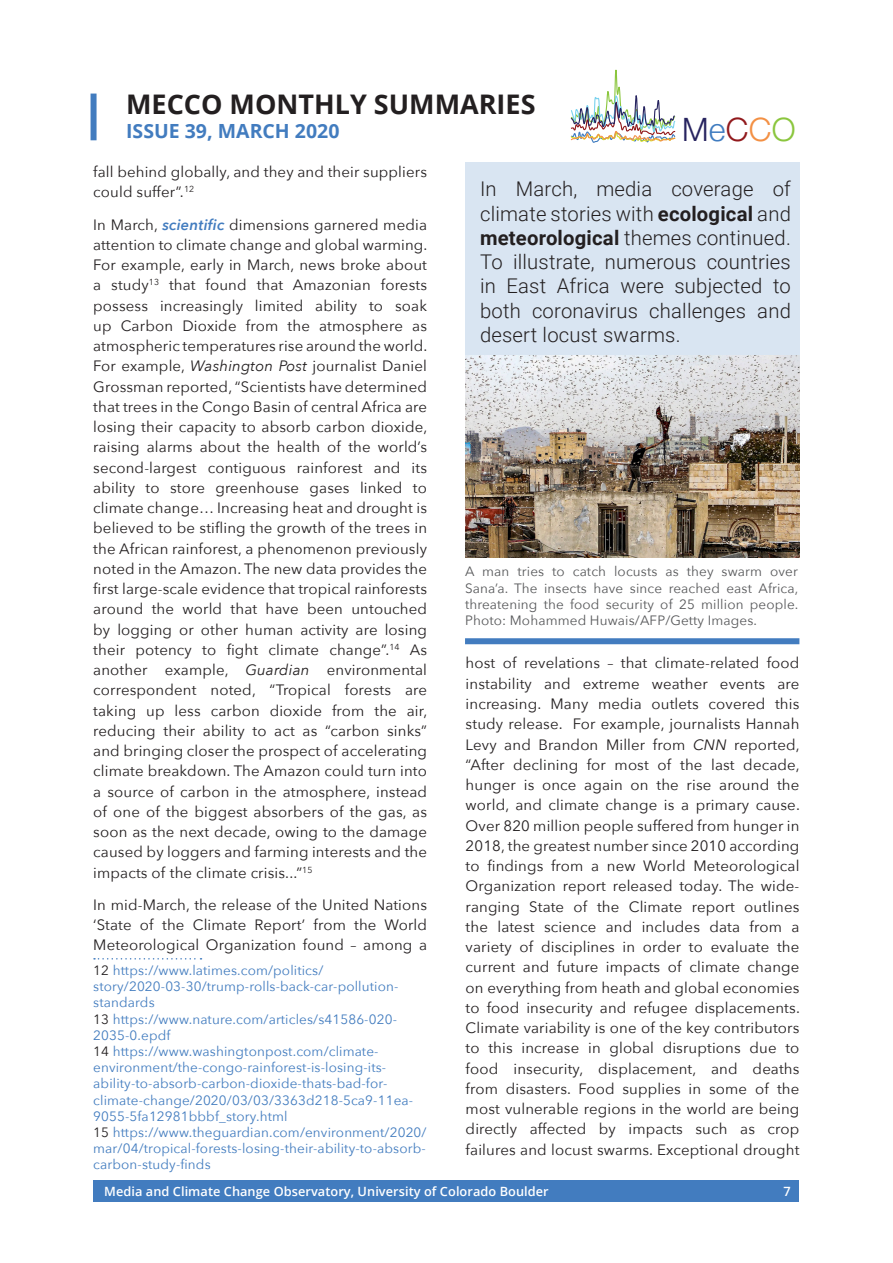
<style>
.page{position:relative;width:893px;height:1263px;background:#fff}
.page>*{position:absolute;margin:0;border:0;box-sizing:border-box;transform-origin:0 0}
.t1{font:300 32.1px "Helvetica Neue";letter-spacing:.01em;color:#27235f}
.Page_Header_-_Black{font:700 27px "Open Sans";color:#231f20}
.Pull_Quote_Text{font:300 20.25px/24.3px "Roboto";letter-spacing:.01em;color:#231f20;text-align:justify}
.Blue_Text_-_Align_Le{font:700 19.5px "Open Sans";color:#427cbf}
.Page_Body_Text_-_Bla{font:15px/20.2px "Avenir Next";letter-spacing:.01em;color:#231f20;text-align:justify}
.t2{font:13.5px/16.2px "Avenir Next";letter-spacing:.01em;color:#427cbf}
.Pull_Quote_Text-2{font:13.5px/16.2px "Avenir Next";letter-spacing:.01em;color:#57585a;text-align:justify}
.t3{font:600 12.75px "Open Sans";letter-spacing:.005em;color:#fff}
.s1{font-weight:600;font-style:italic;color:#427cbf}
.s2{font-style:italic}
.s3{color:#231f20}
.s4{color:#407cc0}
.s5{color:#91191c}
.s6{color:#f39044}
.s7{color:#8bc63e}
.s8{font-weight:700}
</style>
<div class="page">
<div style="left:91px;top:94px;width:6px;height:46px;background:#427cbf"></div>
<img style="left:570px;top:69px;width:106px;height:74px">
<div style="left:465px;top:638px;width:334px;height:6px;background:#427cbf"></div>
<div style="left:465px;top:163px;width:334px;height:323px;background:#d9e5f2"></div>
<img style="left:465px;top:355px;width:334px;height:202px">
<div style="left:94px;top:1180px;width:705px;height:21px;background:#427cbf"></div>
<svg style="left:94px;top:958px;width:107px;height:1px"></svg>
<p class="Page_Header_-_Black" style="left:126px;top:85px;width:411px">MECCO MONTHLY SUMMARIES</p>
<p class="Blue_Text_-_Align_Le" style="left:126px;top:117px;width:215px">ISSUE 39, MARCH 2020</p>
<p class="Page_Body_Text_-_Bla" style="left:93px;top:161px;width:335px">fall behind globally, and they and their suppliers could suffer”.<sup>12</sup></p>
<p class="Page_Body_Text_-_Bla" style="left:93px;top:214px;width:336px">In March, <span class="s1">scientific</span> dimensions garnered media attention to climate change and global warming.<br>For example, early in March, news broke about a study<sup>13</sup> that found that Amazonian forests possess increasingly limited ability to soak up Carbon Dioxide from the atmosphere as atmospheric temperatures rise around the world.<br>For example, <span class="s2">Washington Post</span> journalist Daniel Grossman reported, “Scientists have determined that trees in the Congo Basin of central Africa are losing their capacity to absorb carbon dioxide, raising alarms about the health of the world’s second-largest contiguous rainforest and its ability to store greenhouse gases linked to climate change… Increasing heat and drought is believed to be stifling the growth of the trees in the African rainforest, a phenomenon previously noted in the Amazon. The new data provides the first large-scale evidence that tropical rainforests around the world that have been untouched by logging or other human activity are losing their potency to fight climate change”.<sup>14</sup> As another example, <span class="s2">Guardian</span> environmental correspondent noted, “Tropical forests are taking up less carbon dioxide from the air, reducing their ability to act as “carbon sinks” and bringing closer the prospect of accelerating climate breakdown. The Amazon could turn into a source of carbon in the atmosphere, instead of one of the biggest absorbers of the gas, as soon as the next decade, owing to the damage caused by loggers and farming interests and the impacts of the climate crisis...”<sup>15</sup></p>
<p class="Page_Body_Text_-_Bla" style="left:93px;top:894px;width:335px">In mid-March, the release of the United Nations ‘State of the Climate Report’ from the World Meteorological Organization found – among a</p>
<p class="t2" style="left:93px;top:962px;width:307px"><span class="s3">12</span> https://www.latimes.com/politics/ story/2020-03-30/trump-rolls-back-car-pollution&shy;standards</p>
<p class="t2" style="left:93px;top:1010px;width:305px"><span class="s3">13</span> https://www.nature.com/articles/s41586-020-<br>2035-0.epdf</p>
<p class="t2" style="left:93px;top:1043px;width:321px"><span class="s3">14</span> https://www.washingtonpost.com/climate&shy;environment/the-congo-rainforest-is-losing-its&shy;ability-to-absorb-carbon-dioxide-thats-bad-for&shy;climate-change/2020/03/03/3363d218-5ca9-11ea-9055-5fa12981bbbf_story.html</p>
<p class="t2" style="left:93px;top:1124px;width:335px;text-align:justify"><span class="s3">15</span> https://www.theguardian.com/environment/2020/ mar/04/tropical-forests-losing-their-ability-to-absorb&shy;carbon-study-finds</p>
<p class="t1" style="left:682px;top:104px;width:115px">M<span class="s4">e</span><span class="s5">C</span><span class="s6">C</span><span class="s7">O</span></p>
<p class="Pull_Quote_Text" style="left:480px;top:176px;width:312px">In March, media coverage of climate stories with <span class="s8">ecological</span> and <span class="s8">meteorological</span> themes continued.<br>To illustrate, numerous countries in East Africa were subjected to both coronavirus challenges and desert locust swarms.</p>
<p class="Pull_Quote_Text-2" style="left:465px;top:563px;width:335px">A man tries to catch locusts as they swarm over Sana’a. The insects have since reached east Africa, threatening the food security of 25 million people.<br>Photo: Mohammed Huwais/AFP/Getty Images.</p>
<p class="Page_Body_Text_-_Bla" style="left:466px;top:652px;width:336px">host of revelations – that climate-related food instability and extreme weather events are increasing. Many media outlets covered this study release. For example, journalists Hannah Levy and Brandon Miller from <span class="s2">CNN</span> reported, “After declining for most of the last decade, hunger is once again on the rise around the world, and climate change is a primary cause.<br>Over 820 million people suffered from hunger in 2018, the greatest number since 2010 according to findings from a new World Meteorological Organization report released today. The wide&shy;ranging State of the Climate report outlines the latest science and includes data from a variety of disciplines in order to evaluate the current and future impacts of climate change on everything from heath and global economies to food insecurity and refugee displacements.<br>Climate variability is one of the key contributors to this increase in global disruptions due to food insecurity, displacement, and deaths from disasters. Food supplies in some of the most vulnerable regions in the world are being directly affected by impacts such as crop failures and locust swarms. Exceptional drought</p>
<p class="t3" style="left:104px;top:1182px;width:446px">Media and Climate Change Observatory, University of Colorado Boulder</p>
<p class="t3" style="left:784px;top:1182px;width:9px">7</p>
</div>
